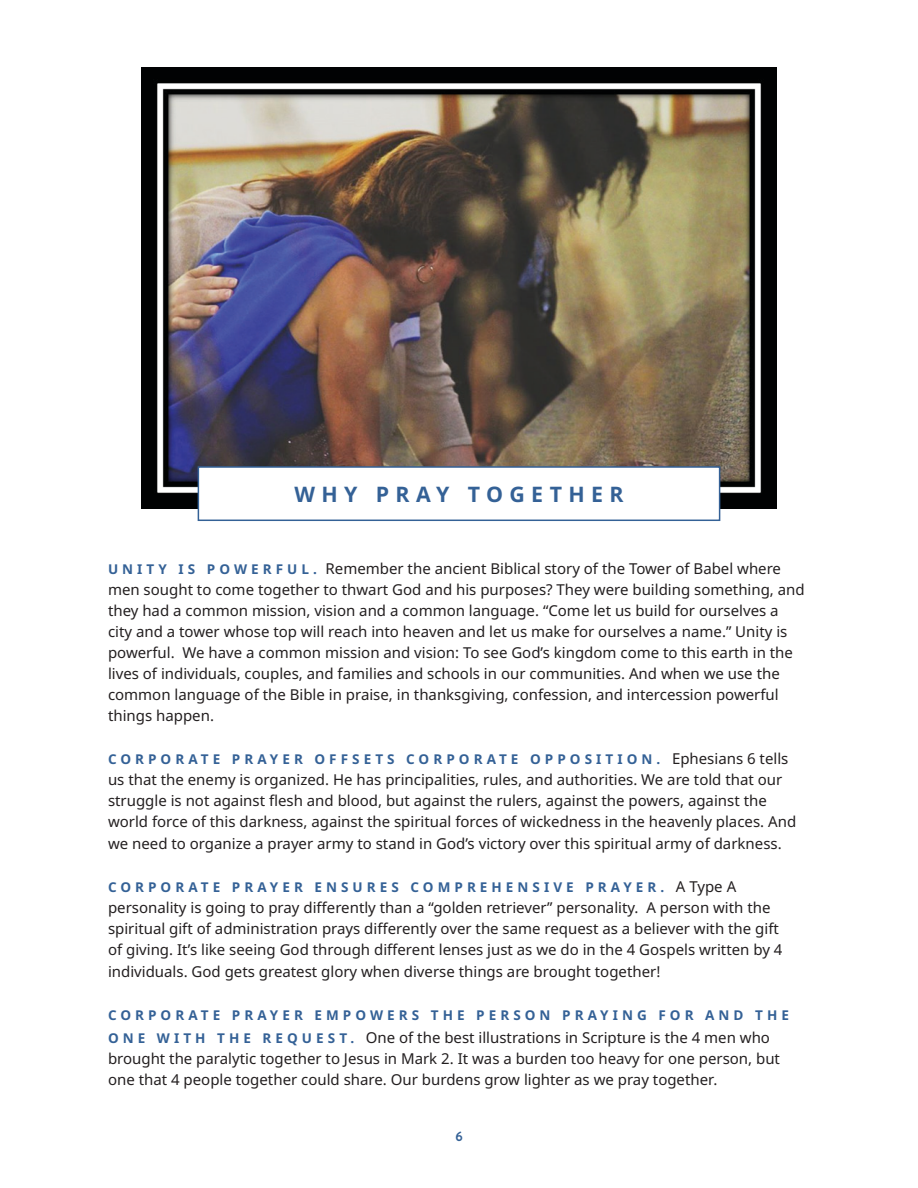
<style>
.page{position:relative;width:918px;height:1188px;background:#fff}
.page>*{position:absolute;margin:0;border:0;box-sizing:border-box;transform-origin:0 0}
.t1{font:700 21.3px "Noto Sans";letter-spacing:.3em;color:#346196}
.t2{font:15px/21px "Noto Sans";color:#231f20}
.t3{font:700 13.5px "Noto Sans";letter-spacing:.3em;color:#346196}
.t4{font:700 13.5px "Brandon Grotesque";color:#346196}
.s1{font-weight:700;font-size:13.5px;color:#346196}
.s2{font-weight:400;font-size:15px;color:#231f20}
</style>
<div class="page">
<img style="left:141px;top:67px;width:636px;height:442px">
<div style="left:198px;top:467px;width:522px;height:53px;background:#fff"></div>
<div style="left:198px;top:466px;width:522px;height:55px;border:2px solid #346196"></div>
<p class="t1" style="left:294px;top:479px;width:331px">WHY PRAY TOGETHER</p>
<p class="t2" style="left:108px;top:558px;width:698px"><span class="s1">U N I T Y I S P O W E R F U L .</span> Remember the ancient Biblical story of the Tower of Babel where men sought to come together to thwart God and his purposes? They were building something, and they had a common mission, vision and a common language. “Come let us build for ourselves a city and a tower whose top will reach into heaven and let us make for ourselves a name.” Unity is powerful. We have a common mission and vision: To see God’s kingdom come to this earth in the lives of individuals, couples, and families and schools in our communities. And when we use the common language of the Bible in praise, in thanksgiving, confession, and intercession powerful things happen.</p>
<p class="t3" style="left:108px;top:749px;width:682px">CORPORATE PRAYER OFFSETS CORPORATE OPPOSITION. <span class="s2">Ephesians 6 tells</span></p>
<p class="t2" style="left:108px;top:769px;width:690px">us that the enemy is organized. He has principalities, rules, and authorities. We are told that our struggle is not against flesh and blood, but against the rulers, against the powers, against the world force of this darkness, against the spiritual forces of wickedness in the heavenly places. And</p>
<p class="t2" style="left:108px;top:834px;width:675px">we need to organize a prayer army to stand in God’s victory over this spiritual army of darkness.</p>
<p class="t3" style="left:108px;top:877px;width:630px">CORPORATE PRAYER ENSURES COMPREHENSIVE PRAYER. <span class="s2">A Type A</span></p>
<p class="t2" style="left:108px;top:897px;width:676px">personality is going to pray differently than a “golden retriever” personality. A person with the spiritual gift of administration prays differently over the same request as a believer with the gift of giving. It’s like seeing God through different lenses just as we do in the 4 Gospels written by 4</p>
<p class="t2" style="left:108px;top:962px;width:554px">individuals. God gets greatest glory when diverse things are brought together!</p>
<p class="t3" style="left:108px;top:1006px;width:683px">CORPORATE PRAYER EMPOWERS THE PERSON PRAYING FOR AND THE</p>
<p class="t2" style="left:108px;top:1027px;width:674px"><span class="s1">O N E W I T H T H E R E Q U E S T .</span> One of the best illustrations in Scripture is the 4 men who brought the paralytic together to Jesus in Mark 2. It was a burden too heavy for one person, but one that 4 people together could share. Our burdens grow lighter as we pray together.</p>
<p class="t4" style="left:455px;top:1127px;width:9px">6</p>
</div>
